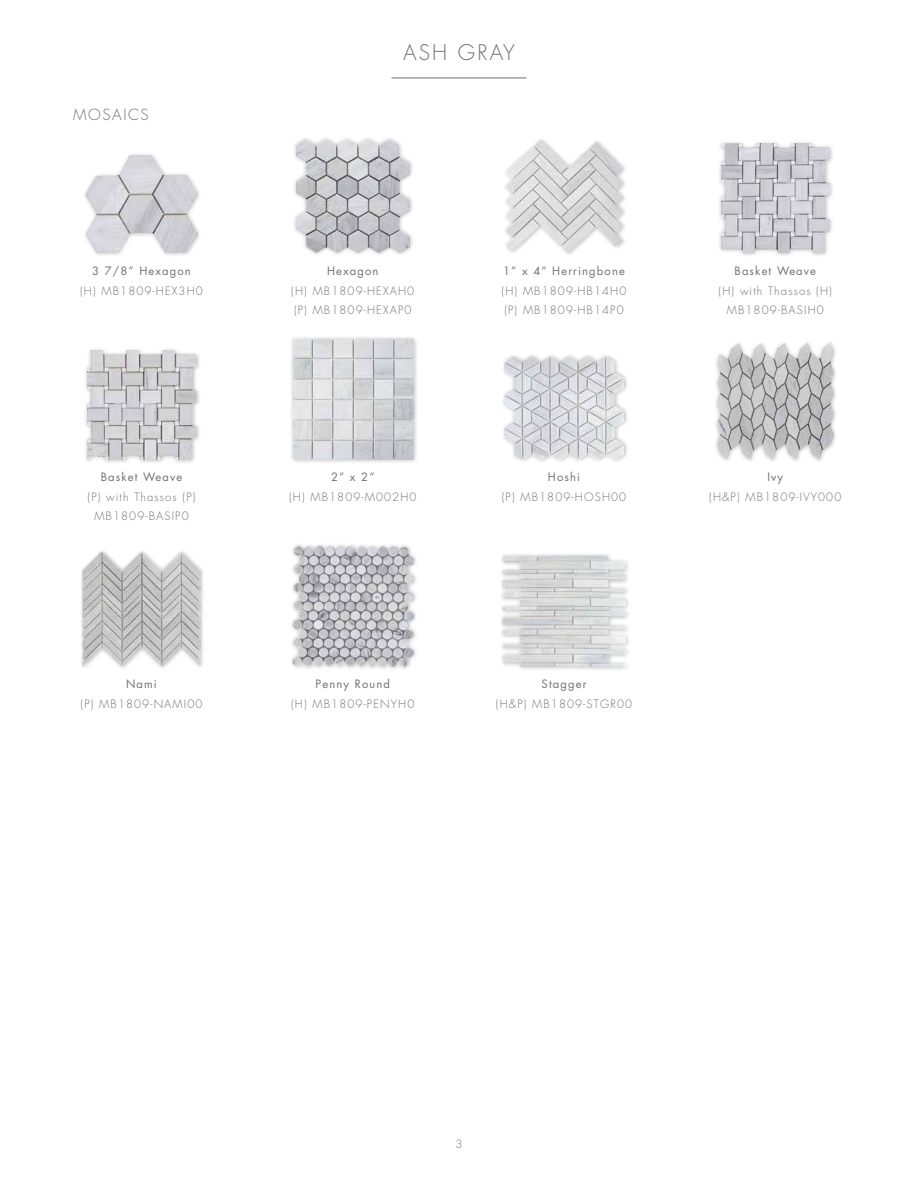
<style>
.page{position:relative;width:918px;height:1188px;background:#fff}
.page>*{position:absolute;margin:0;border:0;box-sizing:border-box;transform-origin:0 0}
.t1{font:300 21px "Futura LT";letter-spacing:.1em;color:#717073}
.t2{font:300 15px "Futura LT";letter-spacing:.1em;color:#717073}
.t3{font:300 11.25px/19.5px "Futura LT";letter-spacing:.1em;color:#717073}
.t4{font:11.25px "Futura LT";letter-spacing:.1em;color:#717073}
</style>
<div class="page">
<div style="left:83px;top:152px;width:119px;height:105px;background:#000;opacity:.3"></div>
<img style="left:86px;top:155px;width:111px;height:97px">
<div style="left:292px;top:136px;width:122px;height:121px;background:#000;opacity:.3"></div>
<img style="left:296px;top:139px;width:113px;height:113px">
<img style="left:505px;top:139px;width:118px;height:113px">
<div style="left:717px;top:140px;width:118px;height:117px;background:#000;opacity:.3"></div>
<img style="left:721px;top:144px;width:109px;height:108px">
<div style="left:83px;top:347px;width:118px;height:117px;background:#000;opacity:.3"></div>
<img style="left:87px;top:351px;width:109px;height:108px">
<div style="left:289px;top:335px;width:129px;height:129px;background:#000;opacity:.3"></div>
<img style="left:292px;top:339px;width:121px;height:120px">
<div style="left:714px;top:340px;width:124px;height:124px;background:#000;opacity:.3"></div>
<img style="left:717px;top:343px;width:116px;height:116px">
<div style="left:501px;top:353px;width:128px;height:111px;background:#000;opacity:.3"></div>
<img style="left:504px;top:356px;width:120px;height:103px">
<div style="left:499px;top:552px;width:132px;height:119px;background:#000;opacity:.3"></div>
<img style="left:503px;top:556px;width:122px;height:110px">
<div style="left:80px;top:548px;width:125px;height:123px;background:#000;opacity:.3"></div>
<img style="left:83px;top:551px;width:117px;height:115px">
<div style="left:289px;top:543px;width:130px;height:129px;background:#000;opacity:.3"></div>
<img style="left:292px;top:546px;width:121px;height:120px">
<hr style="left:392px;top:78px;width:134px;height:1px;background:#717073">
<h1 class="t1" style="left:403px;top:40px;width:113px">ASH GRAY</h1>
<h2 class="t2" style="left:73px;top:106px;width:77px">MOSAICS</h2>
<p class="t4" style="left:92px;top:264px;width:100px">3 7/8” Hexagon</p>
<p class="t3" style="left:80px;top:281px;width:124px">(H) MB1809-HEX3H0</p>
<p class="t4" style="left:327px;top:264px;width:53px">Hexagon</p>
<p class="t3" style="left:291px;top:281px;width:124px">(H) MB1809-HEXAH0 (P) MB1809-HEXAP0</p>
<p class="t4" style="left:503px;top:264px;width:123px">1” x 4” Herringbone</p>
<p class="t3" style="left:502px;top:281px;width:126px">(H) MB1809-HB14H0 (P) MB1809-HB14P0</p>
<p class="t4" style="left:735px;top:264px;width:83px">Basket Weave</p>
<p class="t3" style="left:719px;top:281px;width:115px;text-align:center">(H) with Thassos (H)<br>MB1809-BASIH0</p>
<p class="t4" style="left:101px;top:470px;width:83px">Basket Weave</p>
<p class="t3" style="left:88px;top:487px;width:109px;text-align:center">(P) with Thassos (P)<br>MB1809-BASIP0</p>
<p class="t4" style="left:331px;top:470px;width:45px">2” x 2”</p>
<p class="t3" style="left:289px;top:487px;width:129px">(H) MB1809-M002H0</p>
<p class="t4" style="left:548px;top:470px;width:34px">Hoshi</p>
<p class="t3" style="left:502px;top:487px;width:126px">(P) MB1809-HOSH00</p>
<p class="t4" style="left:767px;top:470px;width:17px">Ivy</p>
<p class="t3" style="left:709px;top:487px;width:134px">(H&amp;P) MB1809-IVY000</p>
<p class="t4" style="left:126px;top:677px;width:32px">Nami</p>
<p class="t3" style="left:81px;top:694px;width:123px">(P) MB1809-NAMI00</p>
<p class="t4" style="left:316px;top:677px;width:76px">Penny Round</p>
<p class="t3" style="left:291px;top:694px;width:125px">(H) MB1809-PENYH0</p>
<p class="t4" style="left:542px;top:677px;width:46px">Stagger</p>
<p class="t3" style="left:496px;top:694px;width:138px">(H&amp;P) MB1809-STGR00</p>
<p class="t3" style="left:456px;top:1134px;width:8px">3</p>
</div>
